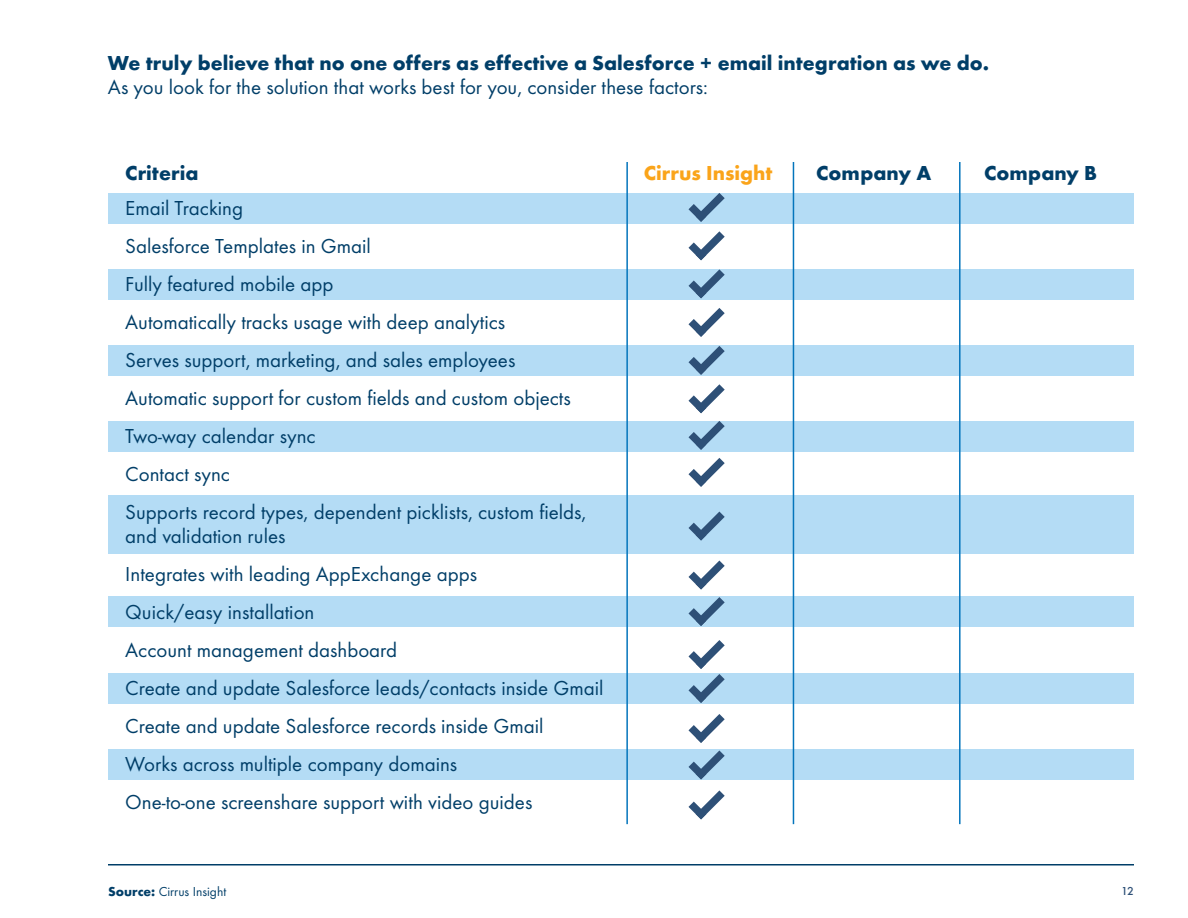
<style>
.page{position:relative;width:1188px;height:918px;background:#fff}
.page>*{position:absolute;margin:0;border:0;box-sizing:border-box;transform-origin:0 0}
.t1{font:21px/38.1px "Futura T";color:#003e68}
.t2{font:700 21px "Futura T";color:#003e68}
.t3{font:700 21px "Futura T";color:#faa41a}
.t4{font:13.5px "Futura T";color:#003e68}
.t5{font:500 12px "Futura T";color:#2e5077}
.s1{font-weight:700}
</style>
<div class="page">
<hr style="left:108px;top:864px;width:1026px;height:2px;background:#003e68">
<div style="left:108px;top:193px;width:1026px;height:31px;background:#b4dcf5"></div>
<div style="left:108px;top:345px;width:1026px;height:31px;background:#b4dcf5"></div>
<div style="left:108px;top:750px;width:1026px;height:30px;background:#b4dcf5"></div>
<div style="left:108px;top:495px;width:1026px;height:59px;background:#b4dcf5"></div>
<div style="left:108px;top:269px;width:1026px;height:30px;background:#b4dcf5"></div>
<div style="left:108px;top:674px;width:1026px;height:30px;background:#b4dcf5"></div>
<div style="left:108px;top:421px;width:1026px;height:31px;background:#b4dcf5"></div>
<div style="left:108px;top:596px;width:1026px;height:31px;background:#b4dcf5"></div>
<hr style="left:626px;top:162px;width:2px;height:662px;background:#0475bc">
<hr style="left:793px;top:162px;width:1px;height:662px;background:#0475bc">
<hr style="left:959px;top:162px;width:2px;height:662px;background:#0475bc">
<svg style="left:689px;top:193px;width:36px;height:29px"></svg>
<svg style="left:689px;top:512px;width:36px;height:29px"></svg>
<svg style="left:689px;top:346px;width:36px;height:29px"></svg>
<svg style="left:689px;top:269px;width:36px;height:29px"></svg>
<svg style="left:689px;top:750px;width:36px;height:29px"></svg>
<svg style="left:689px;top:597px;width:36px;height:29px"></svg>
<svg style="left:689px;top:421px;width:36px;height:29px"></svg>
<svg style="left:689px;top:231px;width:36px;height:29px"></svg>
<svg style="left:689px;top:714px;width:36px;height:29px"></svg>
<svg style="left:689px;top:561px;width:36px;height:28px"></svg>
<svg style="left:689px;top:384px;width:36px;height:29px"></svg>
<svg style="left:689px;top:308px;width:36px;height:29px"></svg>
<svg style="left:689px;top:790px;width:36px;height:29px"></svg>
<svg style="left:689px;top:640px;width:36px;height:63px"></svg>
<svg style="left:689px;top:458px;width:36px;height:29px"></svg>
<p class="t2" style="left:108px;top:51px;width:883px">We truly believe that no one offers as effective a Salesforce + email integration as we do.</p>
<p class="t1" style="left:108px;top:68px;width:601px">As you look for the solution that works best for you, consider these factors:</p>
<p class="t2" style="left:125px;top:161px;width:75px">Criteria</p>
<p class="t3" style="left:644px;top:161px;width:130px">Cirrus Insight</p>
<p class="t2" style="left:816px;top:161px;width:116px">Company A</p>
<p class="t2" style="left:984px;top:161px;width:112px">Company B</p>
<p class="t1" style="left:125px;top:189px;width:463px">Email Tracking<br>Salesforce Templates in Gmail<br>Fully featured mobile app<br>Automatically tracks usage with deep analytics<br>Serves support, marketing, and sales employees Automatic support for custom fields and custom objects Two-way calendar sync<br>Contact sync<br>Supports record types, dependent picklists, custom fields,</p>
<p class="t1" style="left:125px;top:517px;width:480px">and validation rules<br>Integrates with leading AppExchange apps<br>Quick/easy installation<br>Account management dashboard<br>Create and update Salesforce leads/contacts inside Gmail Create and update Salesforce records inside Gmail<br>Works across multiple company domains<br>One-to-one screenshare support with video guides</p>
<p class="t4" style="left:108px;top:884px;width:120px"><span class="s1">Source:</span> Cirrus Insight</p>
<p class="t5" style="left:1121px;top:884px;width:14px">12</p>
</div>
